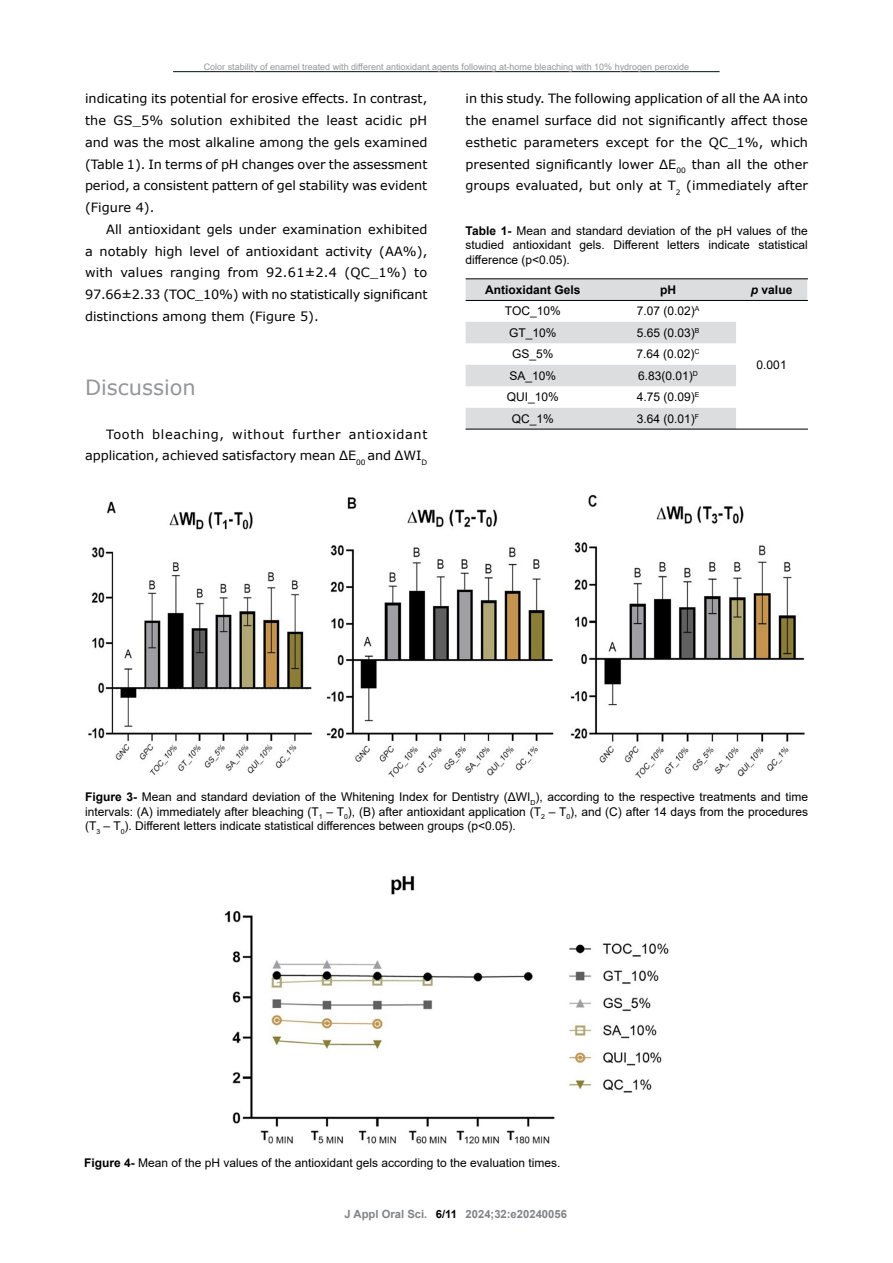
<style>
.page{position:relative;width:893px;height:1263px;background:#fff}
.page>*{position:absolute;margin:0;border:0;box-sizing:border-box;transform-origin:0 0}
.t1{font:21px "Verdana";color:#939598}
.t2{font:12.75px/21.8px "Verdana";color:#000;text-align:justify}
.t3{font:12px/14.4px "Arial";color:#000;text-align:justify}
.t4{font:700 12px "Arial";color:#000}
.t5{font:700 11.25px "Arial";color:#808285}
.t6{font:9px "Arial";color:#939598}
.s1{font-weight:700}
.s2{font-style:italic}
.s3{color:#000}
</style>
<div class="page">
<hr style="left:173px;top:71px;width:547px;height:1px;background:#00110d">
<img style="left:88px;top:494px;width:717px;height:285px">
<img style="left:224px;top:875px;width:445px;height:269px">
<svg style="left:466px;top:279px;width:341px;height:150px"></svg>
<hr style="left:466px;top:278px;width:342px;height:1px;background:#000">
<hr style="left:466px;top:300px;width:342px;height:1px;background:#000">
<hr style="left:466px;top:429px;width:342px;height:1px;background:#000">
<p class="t6" style="left:204px;top:60px;width:487px">Color stability of enamel treated with different antioxidant agents following at-home bleaching with 10% hydrogen peroxide</p>
<p class="t2" style="left:85px;top:88px;width:344px">indicating its potential for erosive effects. In contrast, the GS_5% solution exhibited the least acidic pH and was the most alkaline among the gels examined (Table 1). In terms of pH changes over the assessment period, a consistent pattern of gel stability was evident (Figure 4).</p>
<p class="t2" style="left:85px;top:218px;width:344px;text-indent:21px">All antioxidant gels under examination exhibited a notably high level of antioxidant activity (AA%), with values ranging from 92.61±2.4 (QC_1%) to 97.66±2.33 (TOC_10%) with no statistically significant distinctions among them (Figure 5).</p>
<h1 class="t1" style="left:85px;top:373px;width:112px">Discussion</h1>
<p class="t2" style="left:85px;top:423px;width:344px;text-align:right">Tooth bleaching, without further antioxidant application, achieved satisfactory mean ΔE<sub>00</sub> and ΔWI<sub>D</sub></p>
<p class="t2" style="left:466px;top:88px;width:344px">in this study. The following application of all the AA into the enamel surface did not significantly affect those esthetic parameters except for the QC_1%, which presented significantly lower ΔE<sub>00</sub> than all the other groups evaluated, but only at T<sub>2</sub> (immediately after</p>
<p class="t3" style="left:466px;top:224px;width:344px"><span class="s1">Table 1-</span> Mean and standard deviation of the pH values of the studied antioxidant gels. Different letters indicate statistical difference (p&lt;0.05).</p>
<p class="t4" style="left:485px;top:281px;width:97px">Antioxidant Gels</p>
<p class="t4" style="left:660px;top:281px;width:17px">pH</p>
<p class="t4" style="left:751px;top:281px;width:43px"><span class="s2">p</span> value</p>
<p class="t3" style="left:505px;top:304px;width:57px">TOC_10%</p>
<p class="t3" style="left:637px;top:304px;width:64px">7.07 (0.02)<sup>A</sup></p>
<p class="t3" style="left:509px;top:325px;width:49px">GT_10%</p>
<p class="t3" style="left:637px;top:325px;width:64px">5.65 (0.03)<sup>B</sup></p>
<p class="t3" style="left:512px;top:347px;width:43px">GS_5%</p>
<p class="t3" style="left:636px;top:347px;width:65px">7.64 (0.02)<sup>C</sup></p>
<p class="t3" style="left:509px;top:368px;width:48px">SA_10%</p>
<p class="t3" style="left:638px;top:368px;width:61px">6.83(0.01)<sup>D</sup></p>
<p class="t3" style="left:507px;top:390px;width:54px">QUI_10%</p>
<p class="t3" style="left:637px;top:390px;width:64px">4.75 (0.09)<sup>E</sup></p>
<p class="t3" style="left:512px;top:411px;width:44px">QC_1%</p>
<p class="t3" style="left:637px;top:411px;width:64px">3.64 (0.01)<sup>F</sup></p>
<p class="t3" style="left:757px;top:358px;width:32px">0.001</p>
<p class="t3" style="left:85px;top:790px;width:725px"><span class="s1">Figure 3-</span> Mean and standard deviation of the Whitening Index for Dentistry (ΔWI<sub>D</sub>), according to the respective treatments and time intervals: (A) immediately after bleaching (T<sub>1</sub> – T<sub>0</sub>), (B) after antioxidant application (T<sub>2</sub> – T<sub>0</sub>), and (C) after 14 days from the procedures (T<sub>3</sub> – T<sub>0</sub>). Different letters indicate statistical differences between groups (p&lt;0.05).</p>
<p class="t3" style="left:84px;top:1156px;width:478px"><span class="s1">Figure 4-</span> Mean of the pH values of the antioxidant gels according to the evaluation times.</p>
<p class="t5" style="left:345px;top:1206px;width:224px">J Appl Oral Sci. <span class="s3">6/11</span> 2024;32:e20240056</p>
</div>
